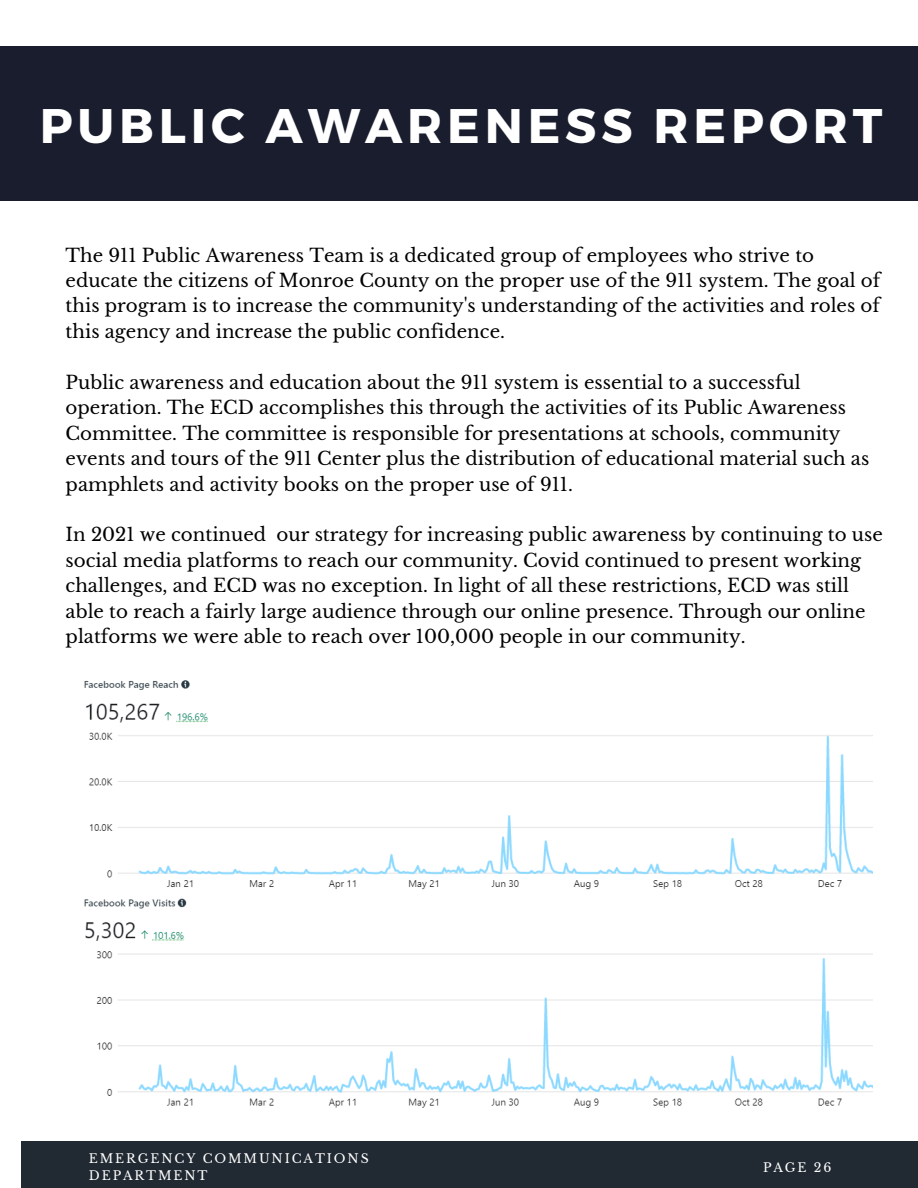
<style>
.page{position:relative;width:918px;height:1188px;background:#fff}
.page>*{position:absolute;margin:0;border:0;box-sizing:border-box;transform-origin:0 0}
.t1{font:700 48.6px "Montserrat";letter-spacing:.1em;color:#fff}
.t2{font:18.3px/25.5px "Libre Baskerville";color:#000}
.t3{font:12.45px/17px "Libre Baskerville";letter-spacing:.15em;color:#fff}
</style>
<div class="page">
<div style="left:21px;top:1142px;width:897px;height:46px;background:#212932"></div>
<div style="left:0;top:46px;width:918px;height:155px;background:#191d2d"></div>
<img style="left:84px;top:680px;width:789px;height:428px">
<h1 class="t1" style="left:40px;top:94px;width:844px">PUBLIC AWARENESS REPORT</h1>
<p class="t2" style="left:66px;top:242px;width:816px">The 911 Public Awareness Team is a dedicated group of employees who strive to educate the citizens of Monroe County on the proper use of the 911 system. The goal of this program is to increase the community's understanding of the activities and roles of this agency and increase the public confidence.</p>
<p class="t2" style="left:66px;top:370px;width:805px">Public awareness and education about the 911 system is essential to a successful operation. The ECD accomplishes this through the activities of its Public Awareness Committee. The committee is responsible for presentations at schools, community events and tours of the 911 Center plus the distribution of educational material such as pamphlets and activity books on the proper use of 911.</p>
<p class="t2" style="left:66px;top:522px;width:819px">In 2021 we continued our strategy for increasing public awareness by continuing to use social media platforms to reach our community. Covid continued to present working challenges, and ECD was no exception. In light of all these restrictions, ECD was still able to reach a fairly large audience through our online presence. Through our online platforms we were able to reach over 100,000 people in our community.</p>
<p class="t3" style="left:89px;top:1150px;width:281px">EMERGENCY COMMUNICATIONS<br>DEPARTMENT</p>
<p class="t3" style="left:763px;top:1159px;width:70px">PAGE 26</p>
</div>
